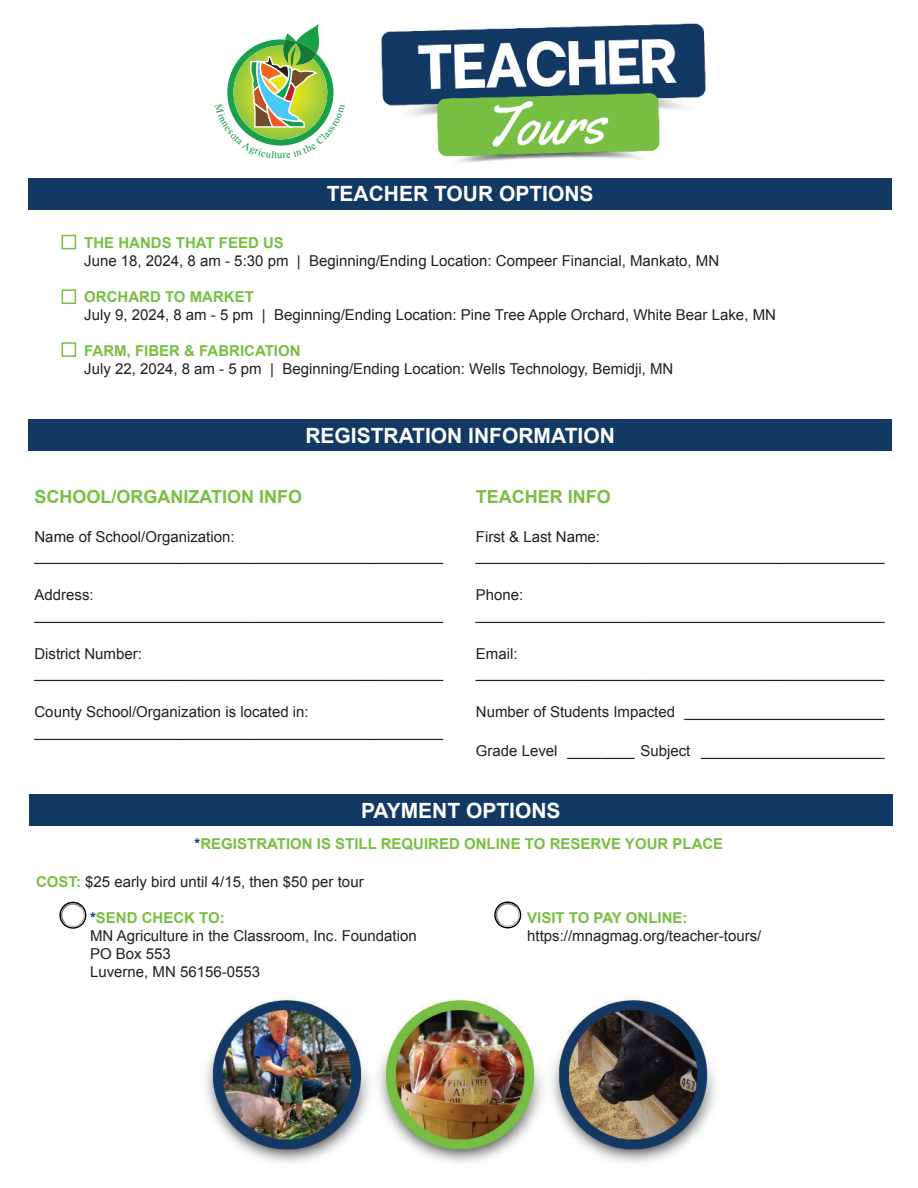
<style>
.page{position:relative;width:918px;height:1188px;background:#fff}
.page>*{position:absolute;margin:0;border:0;box-sizing:border-box;transform-origin:0 0}
.t1{font:700 21px "Arial";color:#fff}
.t2{font:700 18px "Arial";color:#77bf42}
.t3{font:15px/19.5px "Arial";color:#231f20}
.t4{font:700 15px "Arial";color:#77bf42}
.s1{color:#123963}
.s2{font-weight:700;color:#77bf42}
.s3{font-weight:700;color:#123963}
</style>
<div class="page">
<div style="left:28px;top:178px;width:864px;height:31px;background:#123963"></div>
<div style="left:62px;top:235px;width:14px;height:14px;border:2px solid #77bf42"></div>
<div style="left:62px;top:289px;width:14px;height:15px;border:2px solid #77bf42"></div>
<div style="left:62px;top:342px;width:14px;height:15px;border:2px solid #77bf42"></div>
<div style="left:28px;top:420px;width:864px;height:31px;background:#123963"></div>
<div style="left:29px;top:795px;width:863px;height:31px;background:#123963"></div>
<img style="left:205px;top:997px;width:511px;height:166px">
<img style="left:381px;top:23px;width:325px;height:140px">
<div style="left:59px;top:902px;width:27px;height:27px;border:2px solid #000;border-radius:50%"></div>
<svg style="left:59px;top:903px;width:27px;height:25px"></svg>
<div style="left:494px;top:901px;width:27px;height:27px;border:2px solid #000;border-radius:50%"></div>
<svg style="left:494px;top:903px;width:27px;height:24px"></svg>
<svg style="left:227px;top:24px;width:107px;height:122px"></svg>
<h1 class="t1" style="left:327px;top:186px;width:268px">TEACHER TOUR OPTIONS</h1>
<p class="t4" style="left:84px;top:237px;width:201px">THE HANDS THAT FEED US</p>
<p class="t3" style="left:84px;top:251px;width:637px">June 18, 2024, 8 am - 5:30 pm | Beginning/Ending Location: Compeer Financial, Mankato, MN</p>
<p class="t4" style="left:84px;top:291px;width:171px">ORCHARD TO MARKET</p>
<p class="t3" style="left:84px;top:305px;width:693px">July 9, 2024, 8 am - 5 pm | Beginning/Ending Location: Pine Tree Apple Orchard, White Bear Lake, MN</p>
<p class="t4" style="left:84px;top:345px;width:218px">FARM, FIBER &amp; FABRICATION</p>
<p class="t3" style="left:84px;top:359px;width:591px">July 22, 2024, 8 am - 5 pm | Beginning/Ending Location: Wells Technology, Bemidji, MN</p>
<h1 class="t1" style="left:305px;top:427px;width:311px">REGISTRATION INFORMATION</h1>
<p class="t2" style="left:34px;top:489px;width:269px">SCHOOL/ORGANIZATION INFO</p>
<p class="t3" style="left:34px;top:528px;width:410px">Name of School/Organization: _________________________________________________</p>
<p class="t3" style="left:34px;top:586px;width:410px">Address: _________________________________________________</p>
<p class="t3" style="left:34px;top:645px;width:410px">District Number: _________________________________________________</p>
<p class="t3" style="left:34px;top:703px;width:410px">County School/Organization is located in: _________________________________________________</p>
<p class="t2" style="left:476px;top:489px;width:136px">TEACHER INFO</p>
<p class="t3" style="left:476px;top:528px;width:410px">First &amp; Last Name: _________________________________________________</p>
<p class="t3" style="left:476px;top:586px;width:410px">Phone: _________________________________________________</p>
<p class="t3" style="left:476px;top:645px;width:410px">Email: _________________________________________________</p>
<p class="t3" style="left:476px;top:703px;width:410px">Number of Students Impacted ________________________</p>
<p class="t3" style="left:476px;top:742px;width:410px">Grade Level ________ Subject ______________________</p>
<h1 class="t1" style="left:361px;top:803px;width:201px">PAYMENT OPTIONS</h1>
<p class="t4" style="left:195px;top:838px;width:530px"><span class="s1">*</span>REGISTRATION IS STILL REQUIRED ONLINE TO RESERVE YOUR PLACE</p>
<p class="t3" style="left:36px;top:873px;width:329px"><span class="s2">COST:</span> $25 early bird until 4/15, then $50 per tour</p>
<p class="t3" style="left:90px;top:910px;width:328px;line-height:18px"><span class="s3">*</span><span class="s2">SEND CHECK TO:<br></span>MN Agriculture in the Classroom, Inc. Foundation<br>PO Box 553<br>Luverne, MN 56156-0553</p>
<p class="t4" style="left:527px;top:912px;width:162px">VISIT TO PAY ONLINE:</p>
<p class="t3" style="left:527px;top:927px;width:236px">https://mnagmag.org/teacher-tours/</p>
</div>
